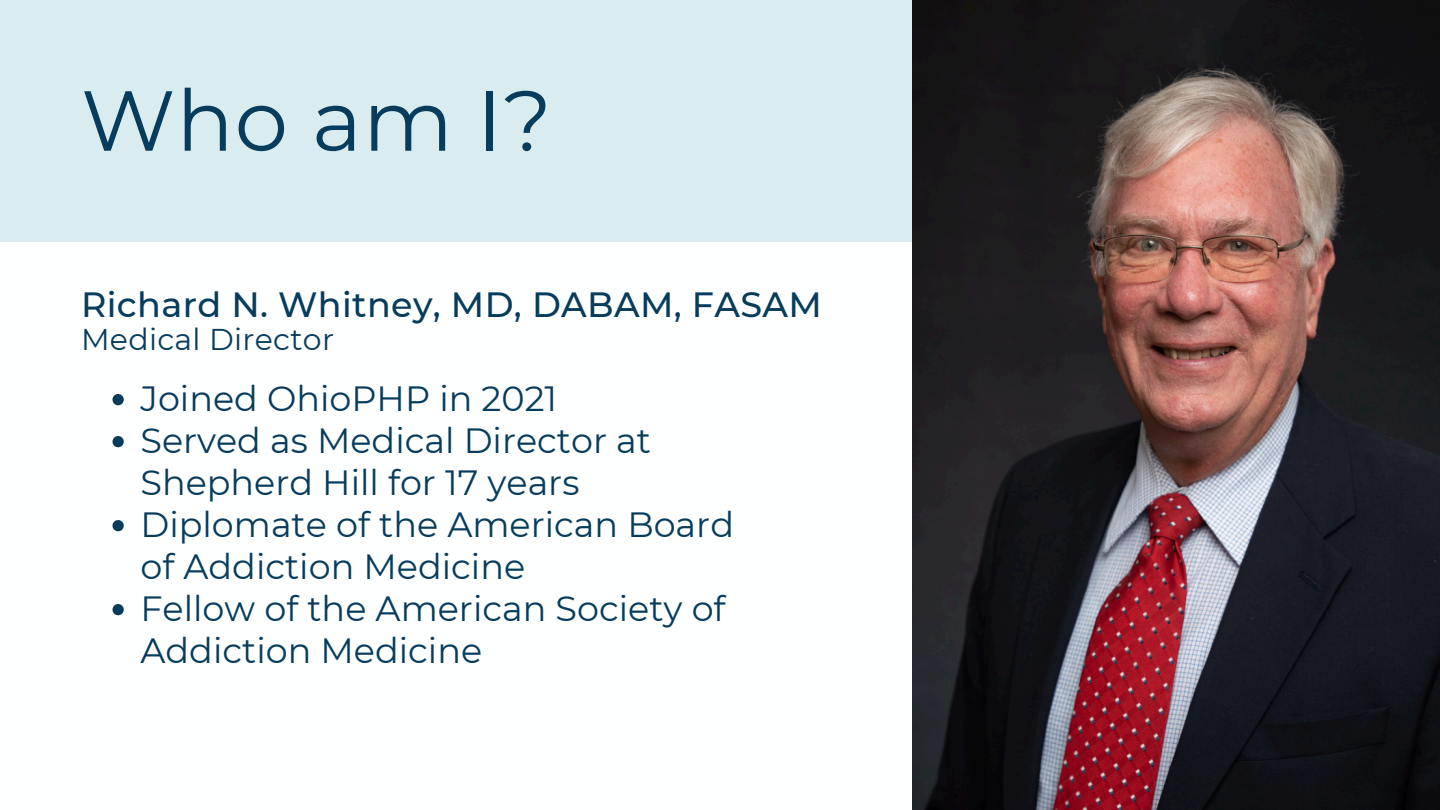
<style>
.page{position:relative;width:1440px;height:810px;background:#fff}
.page>*{position:absolute;margin:0;border:0;box-sizing:border-box;transform-origin:0 0}
.t1{font:85px "Montserrat";color:#073c5c}
.t2{font:35px/42px "Montserrat";color:#073c5c}
.t3{font:500 35px "Montserrat";letter-spacing:.01em;color:#073c5c}
.t4{font:30px "Montserrat";letter-spacing:.01em;color:#073c5c}
</style>
<div class="page">
<div style="left:0;top:0;width:1440px;height:242px;background:#d9edf1"></div>
<svg style="left:112px;top:394px;width:12px;height:11px"></svg>
<svg style="left:112px;top:436px;width:12px;height:11px"></svg>
<svg style="left:112px;top:520px;width:12px;height:11px"></svg>
<svg style="left:112px;top:604px;width:12px;height:11px"></svg>
<img style="left:913px;top:0;width:527px;height:810px">
<p class="t1" style="left:81px;top:68px;width:472px">Who am I?</p>
<p class="t3" style="left:81px;top:283px;width:742px">Richard N. Whitney, MD, DABAM, FASAM</p>
<p class="t4" style="left:81px;top:321px;width:255px">Medical Director</p>
<h1 class="t2" style="left:140px;top:378px;width:418px">Joined OhioPHP in 2021</h1>
<p class="t2" style="left:140px;top:420px;width:512px">Served as Medical Director at<br>Shepherd Hill for 17 years</p>
<p class="t2" style="left:140px;top:504px;width:595px">Diplomate of the American Board of Addiction Medicine</p>
<p class="t2" style="left:140px;top:588px;width:586px">Fellow of the American Society of<br>Addiction Medicine</p>
</div>
